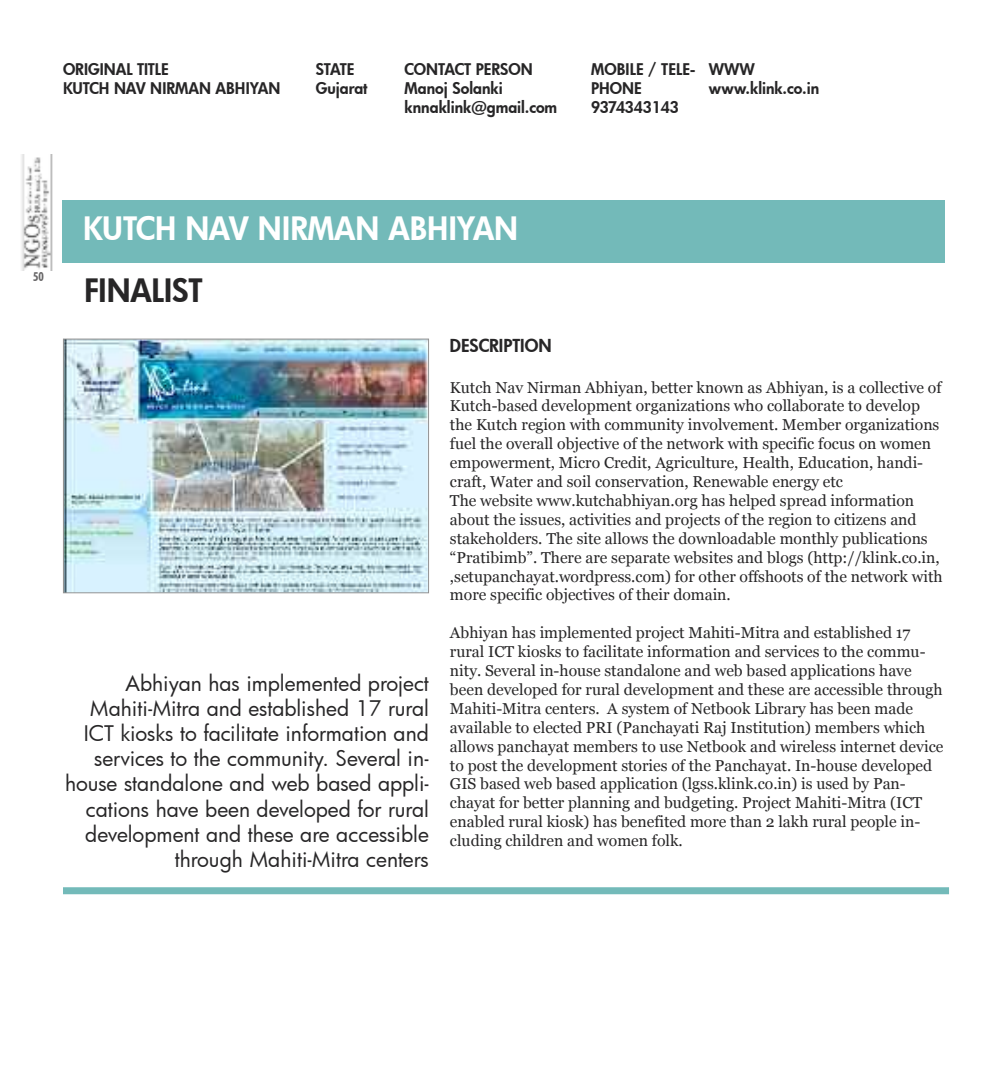
<style>
.page{position:relative;width:1008px;height:1071px;background:#fff}
.page>*{position:absolute;margin:0;border:0;box-sizing:border-box;transform-origin:0 0}
.t1{font:800 31.5px "Futura";color:#fff}
.t2{font:800 31.5px "Futura";color:#272627}
.t3{font:21px/25.2px "Futura";color:#272627;text-align:right}
.t4{font:800 17.5px "Futura";color:#272627}
.t5{font:15.75px/18.9px "Georgia";color:#272627}
.t6{font:800 15.75px/18.9px "Futura";color:#272627}
.t7{font:700 condensed 12.25px "Futura BT";color:#686768}
</style>
<div class="page">
<img style="left:21px;top:155px;width:32px;height:116px">
<div style="left:63px;top:200px;width:882px;height:63px;background:#73bab9"></div>
<img style="left:65px;top:341px;width:362px;height:250px">
<div style="left:63px;top:339px;width:366px;height:254px;border:1px solid #939393"></div>
<div style="left:63px;top:887px;width:886px;height:7px;background:#73bab9"></div>
<p class="t6" style="left:63px;top:59px;width:219px">ORIGINAL TITLE<br>KUTCH NAV NIRMAN ABHIYAN</p>
<p class="t6" style="left:316px;top:59px;width:53px">STATE<br>GUJARAT</p>
<p class="t6" style="left:405px;top:59px;width:154px">CONTACT PERSON<br>MANOJ SOLANKI<br>KNNAKLINK@GMAIL.COM</p>
<p class="t6" style="left:591px;top:59px;width:106px">MOBILE / TELE-<br>PHONE<br>9374343143</p>
<p class="t6" style="left:709px;top:59px;width:112px">WWW<br>WWW.KLINK.CO.IN</p>
<p class="t7" style="left:33px;top:269px;width:12px">50</p>
<h1 class="t1" style="left:83px;top:207px;width:436px">KUTCH NAV NIRMAN ABHIYAN</h1>
<h1 class="t2" style="left:84px;top:269px;width:120px">FINALIST</h1>
<p class="t3" style="left:65px;top:670px;width:365px">Abhiyan has implemented project Mahiti-Mitra and established 17 rural ICT kiosks to facilitate information and services to the community. Several in&shy;house standalone and web based appli&shy;cations have been developed for rural development and these are accessible through Mahiti-Mitra centers</p>
<p class="t4" style="left:450px;top:334px;width:103px">DESCRIPTION</p>
<p class="t5" style="left:450px;top:378px;width:494px">Kutch Nav Nirman Abhiyan, better known as Abhiyan, is a collective of Kutch-based development organizations who collaborate to develop the Kutch region with community involvement. Member organizations fuel the overall objective of the network with specific focus on women empowerment, Micro Credit, Agriculture, Health, Education, handi&shy;craft, Water and soil conservation, Renewable energy etc<br>The website www.kutchabhiyan.org has helped spread information about the issues, activities and projects of the region to citizens and stakeholders. The site allows the downloadable monthly publications “Pratibimb”. There are separate websites and blogs (http://klink.co.in, ,setupanchayat.wordpress.com) for other offshoots of the network with more specific objectives of their domain.</p>
<p class="t5" style="left:450px;top:623px;width:495px">Abhiyan has implemented project Mahiti-Mitra and established 17 rural ICT kiosks to facilitate information and services to the commu&shy;nity. Several in-house standalone and web based applications have been developed for rural development and these are accessible through Mahiti-Mitra centers. A system of Netbook Library has been made available to elected PRI (Panchayati Raj Institution) members which allows panchayat members to use Netbook and wireless internet device to post the development stories of the Panchayat. In-house developed GIS based web based application (lgss.klink.co.in) is used by Pan&shy;chayat for better planning and budgeting. Project Mahiti-Mitra (ICT enabled rural kiosk) has benefited more than 2 lakh rural people in&shy;cluding children and women folk.</p>
</div>
